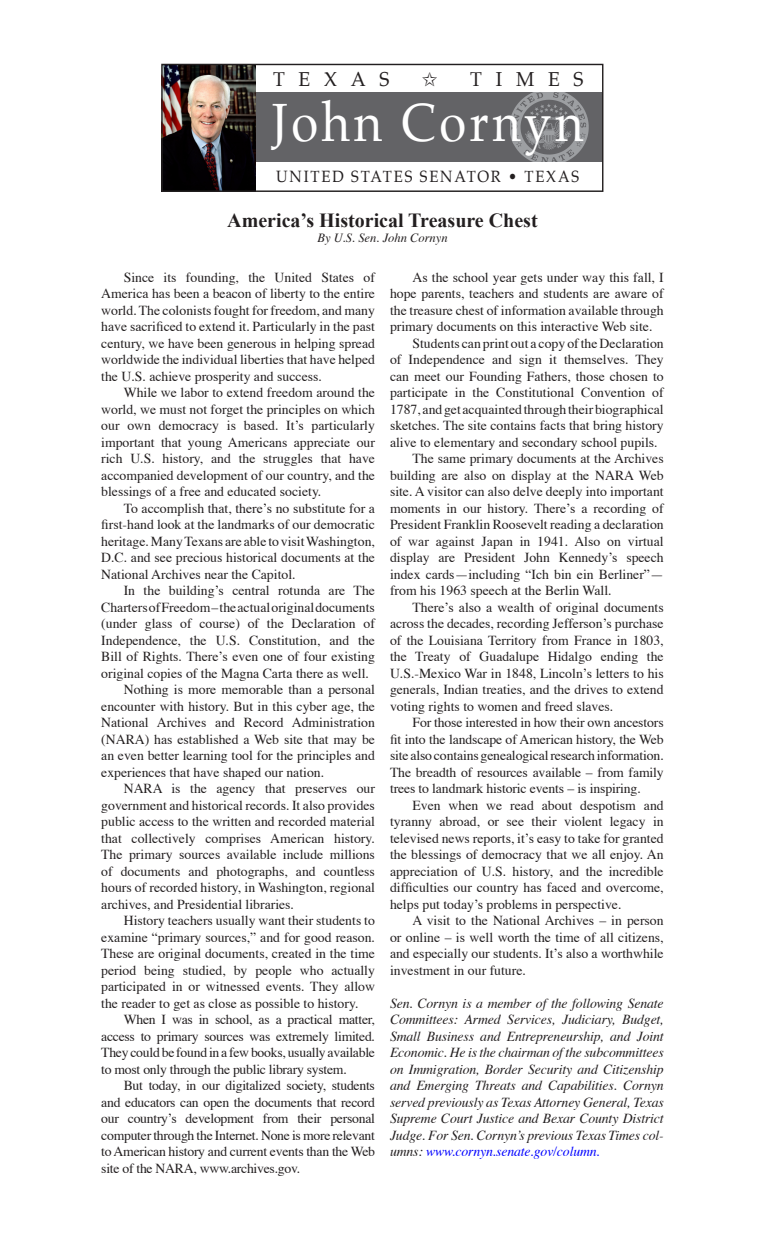
<style>
.page{position:relative;width:765px;height:1260px;background:#fff}
.page>*{position:absolute;margin:0;border:0;box-sizing:border-box;transform-origin:0 0}
.t1{font:52.75px "Palatino";letter-spacing:.07em;color:#fff;scale:.93 1}
.t2{font:700 20px "Times New Roman";color:#231f20}
.t3{font:19.75px "Palatino";letter-spacing:.71em;color:#231f20}
.t4{font:16px "Palatino";letter-spacing:.12em;color:#231f20;scale:.93 1}
.t5{font:13.75px/16.5px "Times";color:#231f20;text-align:justify}
.t6{font:italic 13.75px/16.5px "Times";letter-spacing:-.01em;color:#231f20;text-align:justify}
.t7{font:13.75px "Times";letter-spacing:-.02em;color:#231f20}
.t8{font:italic 12.5px "Times";color:#231f20}
.s1{color:#00f}
</style>
<div class="page">
<div style="left:254px;top:93px;width:348px;height:69px;background:#636366"></div>
<img style="left:163px;top:66px;width:92px;height:124px">
<div style="left:161px;top:64px;width:442px;height:128px;border:1px solid #231f20"></div>
<img style="left:510px;top:93px;width:78px;height:69px">
<h3 class="t3" style="left:273px;top:67px;width:118px">TEXAS</h3>
<h3 class="t3" style="left:470px;top:67px;width:115px">TIMES</h3>
<h1 class="t1" style="left:272px;top:89px;width:337px">John Cornyn</h1>
<p class="t4" style="left:276px;top:166px;width:327px">UNITED STATES SENATOR • TEXAS</p>
<h2 class="t2" style="left:227px;top:209px;width:312px">America’s Historical Treasure Chest</h2>
<p class="t8" style="left:317px;top:227px;width:132px">By U.S. Sen. John Cornyn</p>
<p class="t5" style="left:101px;top:268px;width:275px;text-indent:22px">Since its founding, the United States of America has been a beacon of liberty to the entire world. The colonists fought for freedom, and many have sacrificed to extend it. Particularly in the past century, we have been generous in helping spread worldwide the individual liberties that have helped the U.S. achieve prosperity and success.</p>
<p class="t5" style="left:101px;top:383px;width:275px;text-indent:22px">While we labor to extend freedom around the world, we must not forget the principles on which our own democracy is based. It’s particularly important that young Americans appreciate our rich U.S. history, and the struggles that have accompanied development of our country, and the blessings of a free and educated society.</p>
<p class="t5" style="left:101px;top:499px;width:275px;text-indent:22px">To accomplish that, there’s no substitute for a first-hand look at the landmarks of our democratic heritage. Many Texans are able to visit Washington, D.C. and see precious historical documents at the National Archives near the Capitol.</p>
<p class="t5" style="left:124px;top:581px;width:253px">In the building’s central rotunda are The</p>
<p class="t5" style="left:101px;top:598px;width:275px">ChartersofFreedom–theactualoriginaldocuments</p>
<p class="t5" style="left:101px;top:614px;width:275px">(under glass of course) of the Declaration of</p>
<p class="t5" style="left:101px;top:631px;width:275px">Independence, the U.S. Constitution, and the</p>
<p class="t5" style="left:101px;top:647px;width:275px">Bill of Rights. There’s even one of four existing</p>
<p class="t5" style="left:101px;top:664px;width:269px">original copies of the Magna Carta there as well.</p>
<p class="t5" style="left:124px;top:680px;width:253px">Nothing is more memorable than a personal</p>
<p class="t5" style="left:101px;top:697px;width:275px">encounter with history. But in this cyber age, the</p>
<p class="t5" style="left:101px;top:713px;width:275px">National Archives and Record Administration</p>
<p class="t5" style="left:101px;top:730px;width:275px">(NARA) has established a Web site that may be</p>
<p class="t5" style="left:101px;top:746px;width:275px">an even better learning tool for the principles and</p>
<p class="t5" style="left:101px;top:763px;width:224px">experiences that have shaped our nation.</p>
<p class="t5" style="left:124px;top:779px;width:253px">NARA is the agency that preserves our</p>
<p class="t5" style="left:101px;top:796px;width:275px">government and historical records. It also provides</p>
<p class="t5" style="left:101px;top:812px;width:275px">public access to the written and recorded material</p>
<p class="t5" style="left:101px;top:829px;width:275px">that collectively comprises American history.</p>
<p class="t5" style="left:101px;top:845px;width:275px">The primary sources available include millions</p>
<p class="t5" style="left:101px;top:862px;width:275px">of documents and photographs, and countless</p>
<p class="t5" style="left:101px;top:878px;width:275px">hours of recorded history, in Washington, regional</p>
<p class="t5" style="left:101px;top:895px;width:194px">archives, and Presidential libraries.</p>
<p class="t5" style="left:124px;top:911px;width:253px">History teachers usually want their students to</p>
<p class="t5" style="left:101px;top:928px;width:275px">examine “primary sources,” and for good reason.</p>
<p class="t5" style="left:101px;top:944px;width:275px">These are original documents, created in the time</p>
<p class="t5" style="left:101px;top:961px;width:275px">period being studied, by people who actually</p>
<p class="t5" style="left:101px;top:977px;width:275px">participated in or witnessed events. They allow</p>
<p class="t5" style="left:101px;top:994px;width:259px">the reader to get as close as possible to history.</p>
<p class="t7" style="left:124px;top:1007px;width:253px">When I was in school, as a practical matter,</p>
<p class="t7" style="left:101px;top:1023px;width:275px">access to primary sources was extremely limited.</p>
<p class="t7" style="left:101px;top:1040px;width:275px">They could be found in a few books, usually available</p>
<p class="t7" style="left:101px;top:1056px;width:247px">to most only through the public library system.</p>
<p class="t7" style="left:124px;top:1073px;width:253px">But today, in our digitalized society, students</p>
<p class="t7" style="left:101px;top:1089px;width:275px">and educators can open the documents that record</p>
<p class="t7" style="left:101px;top:1106px;width:275px">our country’s development from their personal</p>
<p class="t7" style="left:101px;top:1122px;width:275px">computer through the Internet. None is more relevant</p>
<p class="t7" style="left:101px;top:1139px;width:275px">to American history and current events than the Web</p>
<p class="t7" style="left:101px;top:1155px;width:200px">site of the NARA, www.archives.gov.</p>
<p class="t5" style="left:413px;top:268px;width:253px">As the school year gets under way this fall, I</p>
<p class="t5" style="left:390px;top:284px;width:275px">hope parents, teachers and students are aware of</p>
<p class="t5" style="left:390px;top:301px;width:275px">the treasure chest of information available through</p>
<p class="t5" style="left:390px;top:317px;width:264px">primary documents on this interactive Web site.</p>
<p class="t5" style="left:412px;top:334px;width:253px">Students can print out a copy of the Declaration</p>
<p class="t5" style="left:390px;top:350px;width:275px">of Independence and sign it themselves. They</p>
<p class="t5" style="left:390px;top:367px;width:275px">can meet our Founding Fathers, those chosen to</p>
<p class="t5" style="left:390px;top:383px;width:275px">participate in the Constitutional Convention of</p>
<p class="t5" style="left:390px;top:400px;width:275px">1787, and get acquainted through their biographical</p>
<p class="t5" style="left:390px;top:416px;width:275px">sketches. The site contains facts that bring history</p>
<p class="t5" style="left:390px;top:433px;width:269px">alive to elementary and secondary school pupils.</p>
<p class="t5" style="left:412px;top:449px;width:253px">The same primary documents at the Archives</p>
<p class="t5" style="left:390px;top:466px;width:275px">building are also on display at the NARA Web</p>
<p class="t5" style="left:390px;top:482px;width:275px">site. A visitor can also delve deeply into important</p>
<p class="t5" style="left:390px;top:499px;width:275px">moments in our history. There’s a recording of</p>
<p class="t5" style="left:390px;top:515px;width:275px">President Franklin Roosevelt reading a declaration</p>
<p class="t5" style="left:390px;top:532px;width:275px">of war against Japan in 1941. Also on virtual</p>
<p class="t5" style="left:390px;top:548px;width:275px">display are President John Kennedy’s speech</p>
<p class="t5" style="left:390px;top:565px;width:275px">index cards—including “Ich bin ein Berliner”—</p>
<p class="t5" style="left:390px;top:581px;width:223px">from his 1963 speech at the Berlin Wall.</p>
<p class="t5" style="left:412px;top:598px;width:253px">There’s also a wealth of original documents</p>
<p class="t5" style="left:390px;top:614px;width:275px">across the decades, recording Jefferson’s purchase</p>
<p class="t5" style="left:390px;top:631px;width:275px">of the Louisiana Territory from France in 1803,</p>
<p class="t5" style="left:390px;top:647px;width:275px">the Treaty of Guadalupe Hidalgo ending the</p>
<p class="t5" style="left:390px;top:664px;width:275px">U.S.-Mexico War in 1848, Lincoln’s letters to his</p>
<p class="t5" style="left:390px;top:680px;width:275px">generals, Indian treaties, and the drives to extend</p>
<p class="t5" style="left:390px;top:697px;width:225px">voting rights to women and freed slaves.</p>
<p class="t5" style="left:412px;top:713px;width:253px">For those interested in how their own ancestors</p>
<p class="t5" style="left:390px;top:730px;width:275px">fit into the landscape of American history, the Web</p>
<p class="t5" style="left:390px;top:746px;width:275px">site also contains genealogicalresearch information.</p>
<p class="t5" style="left:390px;top:763px;width:275px">The breadth of resources available – from family</p>
<p class="t5" style="left:390px;top:779px;width:252px">trees to landmark historic events – is inspiring.</p>
<p class="t5" style="left:412px;top:796px;width:253px">Even when we read about despotism and</p>
<p class="t5" style="left:390px;top:812px;width:275px">tyranny abroad, or see their violent legacy in</p>
<p class="t5" style="left:390px;top:829px;width:275px">televised news reports, it’s easy to take for granted</p>
<p class="t5" style="left:390px;top:845px;width:275px">the blessings of democracy that we all enjoy. An</p>
<p class="t5" style="left:390px;top:862px;width:275px">appreciation of U.S. history, and the incredible</p>
<p class="t5" style="left:390px;top:878px;width:275px">difficulties our country has faced and overcome,</p>
<p class="t5" style="left:390px;top:895px;width:233px">helps put today’s problems in perspective.</p>
<p class="t5" style="left:412px;top:911px;width:253px">A visit to the National Archives – in person</p>
<p class="t5" style="left:390px;top:928px;width:275px">or online – is well worth the time of all citizens,</p>
<p class="t5" style="left:390px;top:944px;width:275px">and especially our students. It’s also a worthwhile</p>
<p class="t5" style="left:390px;top:961px;width:137px">investment in our future.</p>
<p class="t6" style="left:390px;top:994px;width:275px">Sen. Cornyn is a member of the following Senate Committees: Armed Services, Judiciary, Budget, Small Business and Entrepreneurship, and Joint Economic. He is the chairman of the subcommittees on Immigration, Border Security and Citizenship and Emerging Threats and Capabilities. Cornyn served previously as Texas Attorney General, Texas Supreme Court Justice and Bexar County District Judge. For Sen. Cornyn’s previous Texas Times col&shy;umns: <span class="s1">www.cornyn.senate.gov/column.</span></p>
</div>
